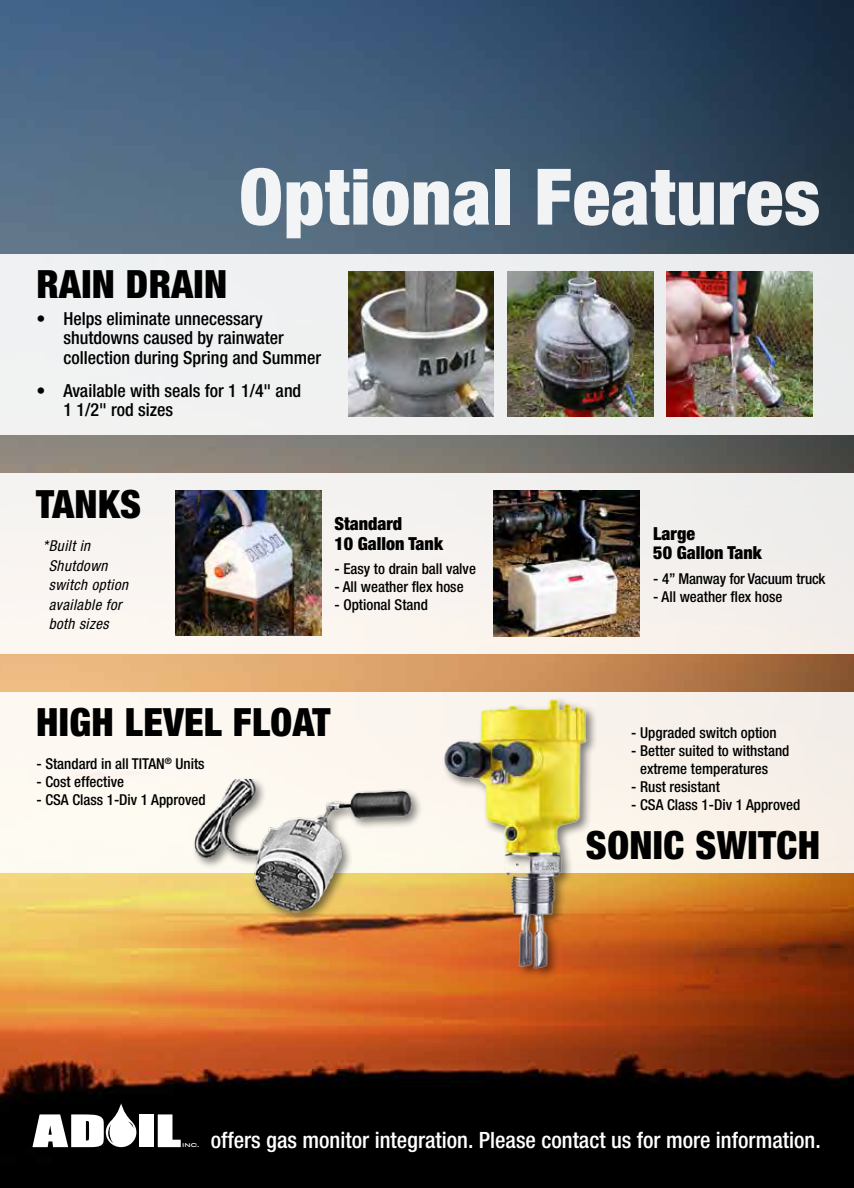
<style>
.page{position:relative;width:854px;height:1188px;background:#fff}
.page>*{position:absolute;margin:0;border:0;box-sizing:border-box;transform-origin:0 0}
.t1{font:900 condensed 78px "Helvetica Neue";letter-spacing:.01em;color:#fff}
.t2{font:900 condensed 39px "Helvetica Neue";letter-spacing:.01em;color:#000}
.t3{font:500 condensed 22.5px "Helvetica Neue";color:#fff}
.t4{font:500 condensed 18px/19.5px "Helvetica Neue";color:#000}
.t5{font:900 condensed 18px/19.5px "Helvetica Neue";color:#000}
.t6{font:500 condensed 15px/18px "Helvetica Neue";color:#000}
.t7{font:italic condensed 15px/19.5px "Helvetica Neue";letter-spacing:.03em;color:#000}
.t8{font:4.8px "Titling Gothic FB Extended Stand";color:#fff}
</style>
<div class="page">
<img style="left:0;top:0;width:853px;height:1188px">
<div style="left:139px;top:1114px;width:14px;height:33px;background:#fff"></div>
<svg style="left:158px;top:1114px;width:23px;height:33px"></svg>
<svg style="left:32px;top:1103px;width:104px;height:44px"></svg>
<div style="left:0;top:254px;width:853px;height:180px;background:#eff1f1"></div>
<div style="left:0;top:473px;width:853px;height:180px;background:#f5f2f0"></div>
<div style="left:0;top:692px;width:853px;height:181px;background:#fcf6ef"></div>
<img style="left:348px;top:271px;width:146px;height:146px">
<img style="left:507px;top:271px;width:146px;height:146px">
<img style="left:666px;top:271px;width:146px;height:146px">
<img style="left:175px;top:490px;width:146px;height:146px">
<div style="left:192px;top:776px;width:231px;height:148px;background:#000;opacity:.5"></div>
<img style="left:181px;top:779px;width:233px;height:147px">
<img style="left:493px;top:491px;width:146px;height:145px">
<div style="left:441px;top:696px;width:156px;height:284px;background:#000;opacity:.5"></div>
<img style="left:442px;top:697px;width:145px;height:272px">
<h1 class="t1" style="left:239px;top:149px;width:582px">Optional Features</h1>
<p class="t2" style="left:36px;top:260px;width:192px">RAIN DRAIN</p>
<p class="t4" style="left:63px;top:308px;width:259px;text-indent:-27px">• Helps eliminate unnecessary shutdowns caused by rainwater collection during Spring and Summer</p>
<p class="t4" style="left:63px;top:380px;width:239px;text-indent:-27px">• Available with seals for 1 1/4" and<br>1 1/2" rod sizes</p>
<p class="t2" style="left:36px;top:480px;width:106px">TANKS</p>
<p class="t7" style="left:49px;top:536px;width:81px;text-indent:-6px">*Built in<br>Shutdown switch option available for both sizes</p>
<p class="t5" style="left:334px;top:514px;width:110px">Standard<br>10 Gallon Tank</p>
<p class="t6" style="left:334px;top:560px;width:143px">- Easy to drain ball valve</p>
<p class="t6" style="left:334px;top:578px;width:131px">- All weather flex hose</p>
<p class="t6" style="left:334px;top:596px;width:95px">- Optional Stand</p>
<p class="t2" style="left:36px;top:699px;width:296px">HIGH LEVEL FLOAT</p>
<p class="t6" style="left:36px;top:754px;width:169px">- Standard in all TITAN<sup>®</sup> Units</p>
<p class="t6" style="left:36px;top:772px;width:89px">- Cost effective</p>
<p class="t6" style="left:36px;top:790px;width:171px">- CSA Class 1-Div 1 Approved</p>
<p class="t5" style="left:653px;top:523px;width:110px">Large<br>50 Gallon Tank</p>
<p class="t6" style="left:653px;top:569px;width:173px">- 4” Manway for Vacuum truck</p>
<p class="t6" style="left:653px;top:587px;width:131px">- All weather flex hose</p>
<p class="t6" style="left:631px;top:724px;width:147px">- Upgraded switch option</p>
<p class="t6" style="left:640px;top:742px;width:151px;text-indent:-9px">- Better suited to withstand extreme temperatures</p>
<p class="t6" style="left:631px;top:778px;width:90px">- Rust resistant</p>
<p class="t6" style="left:631px;top:796px;width:171px">- CSA Class 1-Div 1 Approved</p>
<p class="t2" style="left:585px;top:822px;width:236px">SONIC SWITCH</p>
<p class="t8" style="left:182px;top:1143px;width:19px">INC.</p>
<p class="t3" style="left:211px;top:1126px;width:611px">offers gas monitor integration. Please contact us for more information.</p>
</div>
